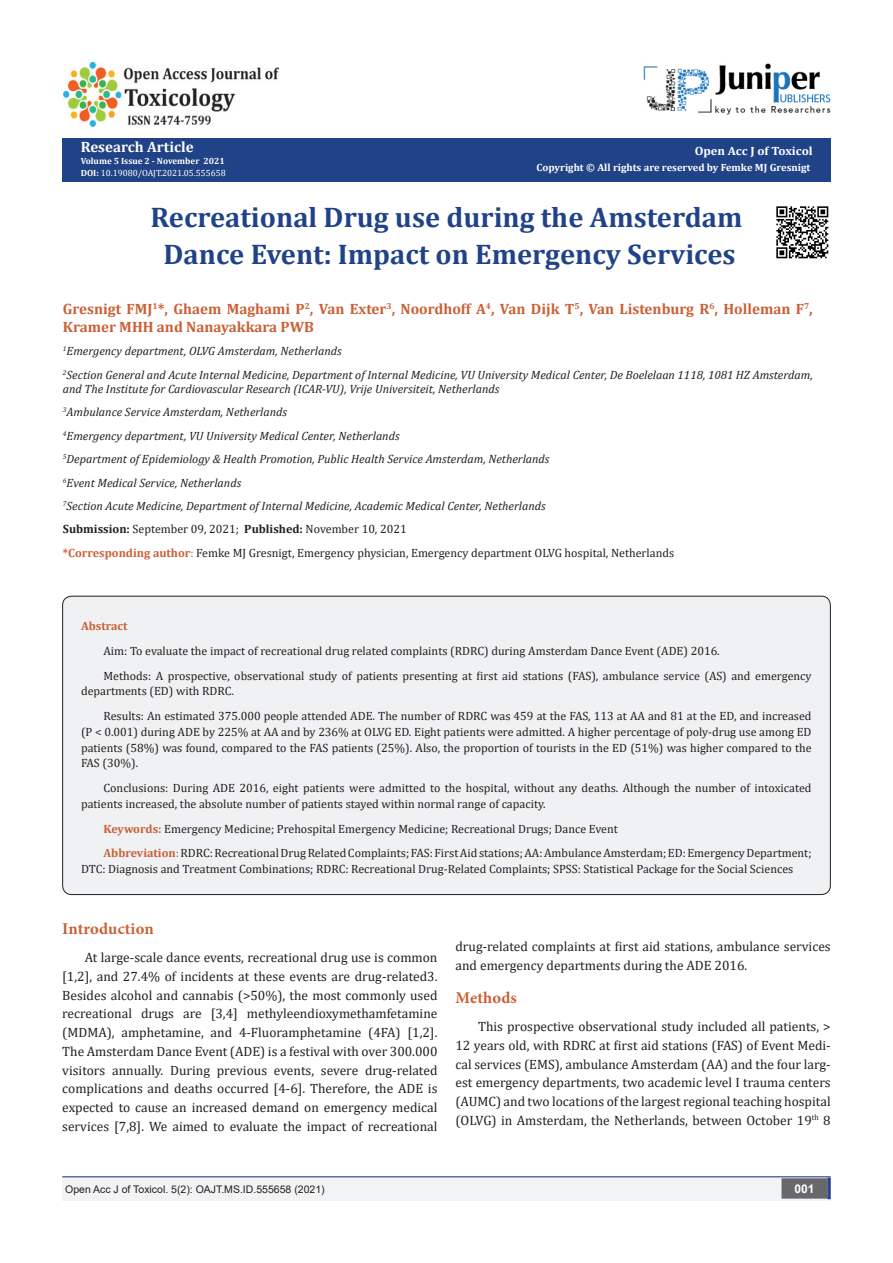
<style>
.page{position:relative;width:893px;height:1263px;background:#fff}
.page>*{position:absolute;margin:0;border:0;box-sizing:border-box;transform-origin:0 0}
.t1{font:700 28.5px/37.5px "Cambria";color:#204287;text-align:center}
.t2{font:700 16.5px "Minion Pro";letter-spacing:.01em;color:#ca6035}
.t3{font:700 15px/18px "Cambria";color:#ca6035}
.t4{font:700 15px "Cambria";color:#fffefc}
.t5{font:13.5px/18.8px "Cambria";color:#231f20;text-align:justify}
.List_Paragraph{font:12px/15.8px "Cambria";color:#231f20}
.t6{font:italic 12px/14.4px "Cambria";color:#231f20}
.t7{font:700 12px "Cambria";color:#fff;scale:1.05 1}
.t8{font:700 12px "Cambria";color:#ca5f37}
.t9{font:700 12px "Arial";color:#fff}
.t10{font:700 10.5px "Cambria";color:#fffefc}
.t11{font:10.5px "Arial";color:#231f20}
.t12{font:9px "Cambria";color:#fff}
.t13{font:700 9px "Cambria";color:#fffefc}
.s1{font-weight:700;color:#fffefc}
.s2{font-weight:700}
.s3{font-weight:700;color:#ca6035}
.s4{color:#ca6035}
.s5{font-weight:700;color:#ca5f37}
.s6{color:#ca5f37}
</style>
<div class="page">
<div style="left:63px;top:138px;width:768px;height:43px;background:#204287"></div>
<div style="left:62px;top:1177px;width:393px;height:24px;background:#f2f3f4"></div>
<div style="left:455px;top:1177px;width:376px;height:24px;background:#f2f3f4"></div>
<div style="left:782px;top:1179px;width:45px;height:19px;background:#68676a"></div>
<div style="left:781px;top:1178px;width:46px;height:20px;border:2px solid #68676a"></div>
<svg style="left:827px;top:1178px;width:4px;height:21px"></svg>
<hr style="left:62px;top:1176px;width:769px;height:1px;background:#253f8e">
<img style="left:63px;top:62px;width:216px;height:64px">
<img style="left:644px;top:63px;width:187px;height:52px">
<div style="left:63px;top:596px;width:767px;height:298px;background:#f0f1f2;border-radius:9px"></div>
<img style="left:776px;top:206px;width:53px;height:53px">
<p class="t4" style="left:81px;top:136px;width:114px">Research Article</p>
<p class="t13" style="left:81px;top:155px;width:146px">Volume 5 Issue 2 - November 2021</p>
<p class="t12" style="left:81px;top:168px;width:146px"><span class="s1">DOI</span><span class="s2">:</span> 10.19080/OAJT.2021.05.555658</p>
<p class="t7" style="left:695px;top:143px;width:114px">Open Acc J of Toxicol</p>
<p class="t10" style="left:537px;top:160px;width:275px">Copyright © All rights are reserved by Femke MJ Gresnigt</p>
<p class="t1" style="left:151px;top:197px;width:593px">Recreational Drug use during the Amsterdam<br>Dance Event: Impact on Emergency Services</p>
<p class="t3" style="left:63px;top:299px;width:751px">Gresnigt FMJ<sup>1</sup>*, Ghaem Maghami P<sup>2</sup>, Van Exter<sup>3</sup>, Noordhoff A<sup>4</sup>, Van Dijk T<sup>5</sup>, Van Listenburg R<sup>6</sup>, Holleman F<sup>7</sup>,<br>Kramer MHH and Nanayakkara PWB</p>
<p class="t6" style="left:63px;top:343px;width:280px"><sup>1</sup>Emergency department, OLVG Amsterdam, Netherlands</p>
<p class="t6" style="left:63px;top:367px;width:751px"><sup>2</sup>Section General and Acute Internal Medicine, Department of Internal Medicine, VU University Medical Center, De Boelelaan 1118, 1081 HZ Amsterdam, and The Institute for Cardiovascular Research (ICAR-VU), Vrije Universiteit, Netherlands</p>
<p class="t6" style="left:63px;top:405px;width:226px"><sup>3</sup>Ambulance Service Amsterdam, Netherlands</p>
<p class="t6" style="left:63px;top:428px;width:338px"><sup>4</sup>Emergency department, VU University Medical Center, Netherlands</p>
<p class="t6" style="left:63px;top:451px;width:488px"><sup>5</sup>Department of Epidemiology &amp; Health Promotion, Public Health Service Amsterdam, Netherlands</p>
<p class="t6" style="left:63px;top:475px;width:180px"><sup>6</sup>Event Medical Service, Netherlands</p>
<p class="t6" style="left:63px;top:498px;width:484px"><sup>7</sup>Section Acute Medicine, Department of Internal Medicine, Academic Medical Center, Netherlands</p>
<p class="List_Paragraph" style="left:63px;top:521px;width:345px"><span class="s2">Submission:</span> September 09, 2021; <span class="s2">Published:</span> November 10, 2021</p>
<p class="List_Paragraph" style="left:63px;top:545px;width:613px"><span class="s3">*Corresponding author</span><span class="s4">:</span> Femke MJ Gresnigt, Emergency physician, Emergency department OLVG hospital, Netherlands</p>
<p class="t8" style="left:81px;top:617px;width:48px">Abstract</p>
<p class="List_Paragraph" style="left:104px;top:643px;width:618px">Aim: To evaluate the impact of recreational drug related complaints (RDRC) during Amsterdam Dance Event (ADE) 2016.</p>
<p class="List_Paragraph" style="left:81px;top:667px;width:732px;text-indent:22px">Methods: A prospective, observational study of patients presenting at first aid stations (FAS), ambulance service (AS) and emergency departments (ED) with RDRC.</p>
<p class="List_Paragraph" style="left:81px;top:708px;width:732px;text-align:justify;text-indent:22px">Results: An estimated 375.000 people attended ADE. The number of RDRC was 459 at the FAS, 113 at AA and 81 at the ED, and increased (P &lt; 0.001) during ADE by 225% at AA and by 236% at OLVG ED. Eight patients were admitted. A higher percentage of poly-drug use among ED patients (58%) was found, compared to the FAS patients (25%). Also, the proportion of tourists in the ED (51%) was higher compared to the FAS (30%).</p>
<p class="List_Paragraph" style="left:81px;top:780px;width:732px;text-indent:22px">Conclusions: During ADE 2016, eight patients were admitted to the hospital, without any deaths. Although the number of intoxicated patients increased, the absolute number of patients stayed within normal range of capacity.</p>
<p class="List_Paragraph" style="left:104px;top:820px;width:516px"><span class="s5">Keywords:</span> Emergency Medicine; Prehospital Emergency Medicine; Recreational Drugs; Dance Event</p>
<p class="List_Paragraph" style="left:81px;top:845px;width:732px;text-indent:22px"><span class="s5">Abbreviation</span><span class="s6">:</span> RDRC: Recreational Drug Related Complaints; FAS: First Aid stations; AA: Ambulance Amsterdam; ED: Emergency Department;<br>DTC: Diagnosis and Treatment Combinations; RDRC: Recreational Drug-Related Complaints; SPSS: Statistical Package for the Social Sciences</p>
<p class="t2" style="left:62px;top:917px;width:93px">Introduction</p>
<p class="t5" style="left:62px;top:948px;width:377px;text-indent:22px">At large-scale dance events, recreational drug use is common [1,2], and 27.4% of incidents at these events are drug-related3.<br>Besides alcohol and cannabis (&gt;50%), the most commonly used recreational drugs are [3,4] methyleendioxymethamfetamine (MDMA), amphetamine, and 4-Fluoramphetamine (4FA) [1,2].<br>The Amsterdam Dance Event (ADE) is a festival with over 300.000 visitors annually. During previous events, severe drug-related complications and deaths occurred [4-6]. Therefore, the ADE is expected to cause an increased demand on emergency medical services [7,8]. We aimed to evaluate the impact of recreational</p>
<p class="t5" style="left:455px;top:937px;width:377px">drug-related complaints at first aid stations, ambulance services and emergency departments during the ADE 2016.</p>
<p class="t2" style="left:455px;top:986px;width:63px">Methods</p>
<p class="t5" style="left:455px;top:1017px;width:377px;text-indent:22px">This prospective observational study included all patients, &gt; 12 years old, with RDRC at first aid stations (FAS) of Event Medi&shy;cal services (EMS), ambulance Amsterdam (AA) and the four larg&shy;est emergency departments, two academic level I trauma centers (AUMC) and two locations of the largest regional teaching hospital (OLVG) in Amsterdam, the Netherlands, between October 19<sup>th</sup> 8</p>
<p class="t11" style="left:65px;top:1182px;width:261px">Open Acc J of Toxicol. 5(2): OAJT.MS.ID.555658 (2021)</p>
<p class="t9" style="left:794px;top:1180px;width:22px">001</p>
</div>
